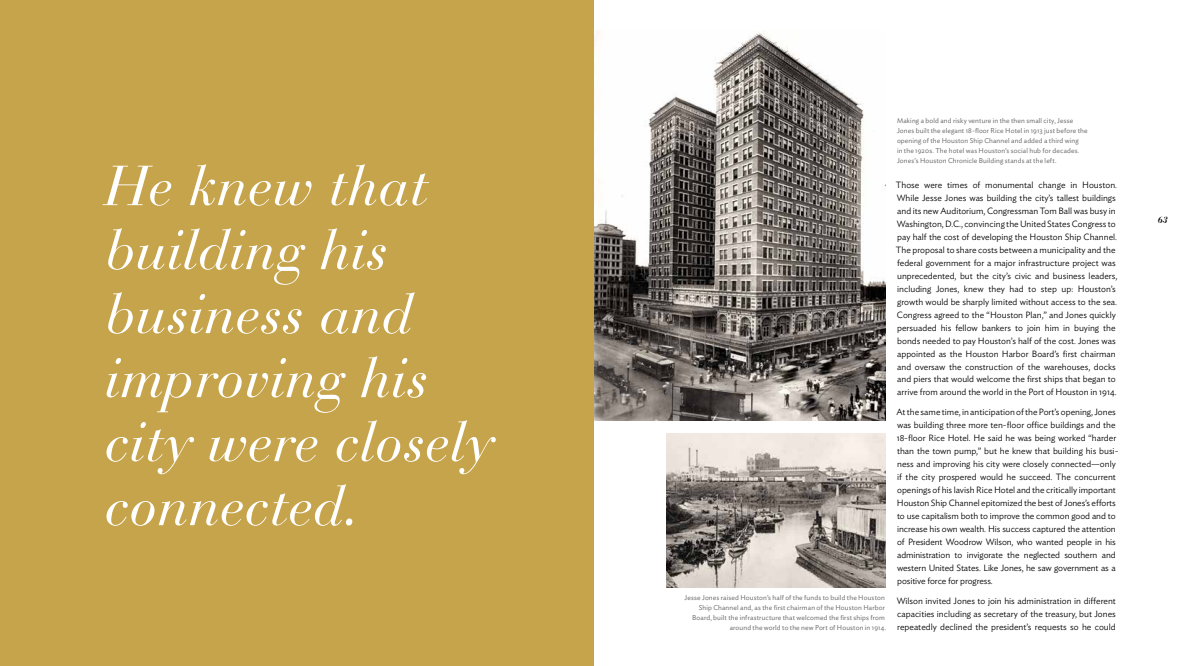
<style>
.page{position:relative;width:1188px;height:666px;background:#fff}
.page>*{position:absolute;margin:0;border:0;box-sizing:border-box;transform-origin:0 0}
.t1{font:italic 56px/64px "Bauer Bodoni";color:#fff}
.t2{font:300 9px/13px "Ideal Sans";color:#000}
.t3{font:italic 700 9px "Bauer Bodoni";color:#000}
.t4{font:300 7px/10px "Ideal Sans";letter-spacing:.02em;color:#58595b;text-align:right}
</style>
<div class="page">
<div style="left:0;top:0;width:594px;height:666px;background:#c6a44c"></div>
<img style="left:594px;top:30px;width:291px;height:391px">
<img style="left:666px;top:433px;width:219px;height:154px">
<h1 class="t1" style="left:104px;top:155px;width:390px">He knew that building his business and improving his city were closely connected.</h1>
<p class="t4" style="left:685px;top:592px;width:203px">Jesse Jones raised Houston’s half of the funds to build the Houston Ship Channel and, as the first chairman of the Houston Harbor Board, built the infrastructure that welcomed the first ships from around the world to the new Port of Houston in 1914.</p>
<p class="t4" style="left:897px;top:115px;width:192px;text-align:left">Making a bold and risky venture in the then small city, Jesse Jones built the elegant 18-floor Rice Hotel in 1913 just before the opening of the Houston Ship Channel and added a third wing<br>in the 1920s. The hotel was Houston’s social hub for decades.<br>Jones’s Houston Chronicle Building stands at the left.</p>
<p class="t2" style="left:896px;top:177px;width:223px">Those were times of monumental change in Houston.<br>While Jesse Jones was building the city’s tallest buildings and its new Auditorium, Congressman Tom Ball was busy in Washington, D.C., convincing the United States Congress to pay half the cost of developing the Houston Ship Channel.<br>The proposal to share costs between a municipality and the federal government for a major infrastructure project was unprecedented, but the city’s civic and business leaders, including Jones, knew they had to step up: Houston’s growth would be sharply limited without access to the sea.<br>Congress agreed to the “Houston Plan,” and Jones quickly persuaded his fellow bankers to join him in buying the bonds needed to pay Houston’s half of the cost. Jones was appointed as the Houston Harbor Board’s first chairman and oversaw the construction of the warehouses, docks and piers that would welcome the first ships that began to arrive from around the world in the Port of Houston in 1914.</p>
<p class="t2" style="left:896px;top:405px;width:223px">At the same time, in anticipation of the Port’s opening, Jones was building three more ten-floor office buildings and the 18-floor Rice Hotel. He said he was being worked “harder than the town pump,” but he knew that building his busi&shy;ness and improving his city were closely connected—only if the city prospered would he succeed. The concurrent openings of his lavish Rice Hotel and the critically important Houston Ship Channel epitomized the best of Jones’s efforts to use capitalism both to improve the common good and to increase his own wealth. His success captured the attention of President Woodrow Wilson, who wanted people in his administration to invigorate the neglected southern and western United States. Like Jones, he saw government as a positive force for progress.</p>
<p class="t2" style="left:897px;top:594px;width:221px;text-align:justify">Wilson invited Jones to join his administration in different capacities including as secretary of the treasury, but Jones repeatedly declined the president’s requests so he could</p>
<p class="t3" style="left:1158px;top:214px;width:12px">63</p>
</div>
